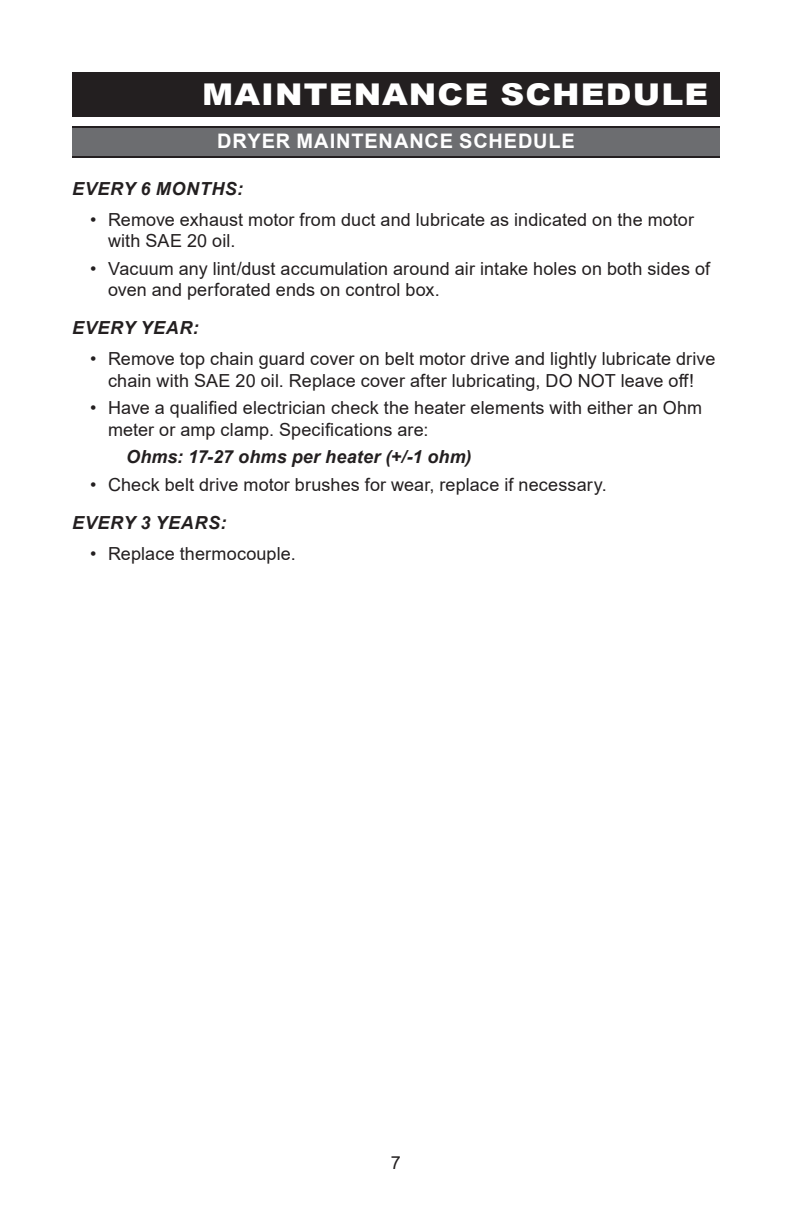
<style>
.page{position:relative;width:792px;height:1224px;background:#fff}
.page>*{position:absolute;margin:0;border:0;box-sizing:border-box;transform-origin:0 0}
.Section_Headers{font:900 30px "Arial";letter-spacing:.035em;color:#fff;scale:1.1 1}
.Section_Dividers_-_M{font:700 20px "Arial";letter-spacing:.045em;color:#fff}
.t1{font:18px/21.6px "Arial";letter-spacing:.005em;color:#231f20}
.Maintenance_Schedule{font:italic 700 18px "Arial";letter-spacing:.035em;color:#231f20}
.Bullets_-_Manual{font:italic 700 18px "Arial";letter-spacing:.01em;color:#231f20}
</style>
<div class="page">
<div style="left:73px;top:73px;width:646px;height:43px;background:#231f20"></div>
<div style="left:72px;top:72px;width:648px;height:45px;border:2px solid #231f20"></div>
<div style="left:72px;top:126px;width:648px;height:30px;background:#6c6d70"></div>
<hr style="left:72px;top:126px;width:648px;height:2px;background:#231f20">
<hr style="left:72px;top:156px;width:648px;height:2px;background:#231f20">
<p class="Section_Headers" style="left:202px;top:73px;width:462px">MAINTENANCE SCHEDULE</p>
<p class="Section_Dividers_-_M" style="left:217px;top:127px;width:359px">DRYER MAINTENANCE SCHEDULE</p>
<p class="Maintenance_Schedule" style="left:72px;top:177px;width:172px">EVERY 6 MONTHS:</p>
<p class="t1" style="left:108px;top:208px;width:588px;text-indent:-18px">• Remove exhaust motor from duct and lubricate as indicated on the motor with SAE 20 oil.</p>
<p class="t1" style="left:108px;top:258px;width:604px;text-indent:-18px">• Vacuum any lint/dust accumulation around air intake holes on both sides of oven and perforated ends on control box.</p>
<p class="Maintenance_Schedule" style="left:72px;top:316px;width:128px">EVERY YEAR:</p>
<p class="t1" style="left:90px;top:348px;width:627px;text-align:center">• Remove top chain guard cover on belt motor drive and lightly lubricate drive chain with SAE 20 oil. Replace cover after lubricating, DO NOT leave off!</p>
<p class="t1" style="left:108px;top:397px;width:596px;text-indent:-18px">• Have a qualified electrician check the heater elements with either an Ohm meter or amp clamp. Specifications are:</p>
<p class="Bullets_-_Manual" style="left:126px;top:445px;width:347px">Ohms: 17-27 ohms per heater (+/-1 ohm)</p>
<p class="t1" style="left:90px;top:474px;width:518px">• Check belt drive motor brushes for wear, replace if necessary.</p>
<p class="Maintenance_Schedule" style="left:72px;top:511px;width:156px">EVERY 3 YEARS:</p>
<p class="t1" style="left:90px;top:542px;width:207px">• Replace thermocouple.</p>
<p class="t1" style="left:391px;top:1152px;width:12px">7</p>
</div>
